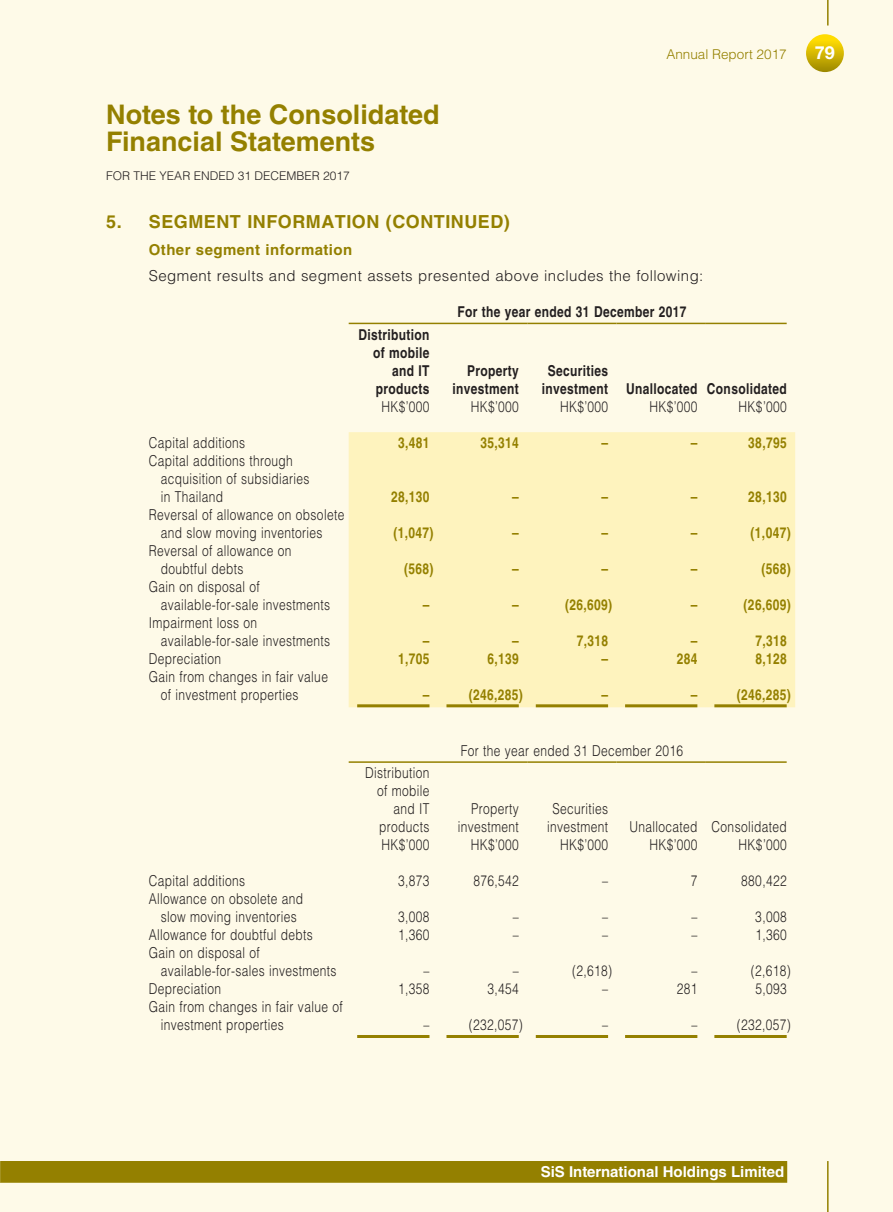
<style>
.page{position:relative;width:893px;height:1212px;background:#fefae8}
.page>*{position:absolute;margin:0;border:0;box-sizing:border-box;transform-origin:0 0}
.t1{font:700 27px/27px "Helvetica LT Std";color:#948000}
.t2{font:700 18px "Helvetica LT Std";letter-spacing:.03em;color:#948000}
.t3{font:700 18px "Helvetica Neue LT Std";color:#fff}
.t4{font:300 15px/18px "Helvetica LT Std";letter-spacing:.03em;color:#231f20;scale:.8 1}
.t5{font:700 15px "Helvetica LT Std";letter-spacing:.03em;color:#948000;scale:.8 1}
.t6{font:700 15px/18px "Helvetica LT Std";letter-spacing:.03em;color:#231f20;text-align:right;scale:.8 1}
.t7{font:300 15px "Helvetica LT Std";letter-spacing:.03em;color:#231f20}
.t8{font:700 15px "Helvetica LT Std";color:#fff}
.t9{font:700 15px "Helvetica LT Std";letter-spacing:.03em;color:#948000}
.t10{font:300 13.5px "Helvetica LT Std";color:#948000}
.t11{font:300 12px "Helvetica LT Std";color:#231f20}
</style>
<div class="page">
<div style="left:1px;top:1162px;width:785px;height:20px;background:#948000"></div>
<div style="left:0;top:1161px;width:787px;height:22px;border:2px solid #948000"></div>
<hr style="left:827px;top:1161px;width:2px;height:51px;background:#948000">
<svg style="left:0;top:1161px;width:1px;height:22px"></svg>
<div style="left:806px;top:34px;width:38px;height:38px;background:linear-gradient(to bottom,#ffe806,#a28c02);border-radius:19px"></div>
<hr style="left:827px;top:0;width:2px;height:26px;background:#948000">
<div style="left:349px;top:432px;width:446px;height:275px;background:#fef3be"></div>
<hr style="left:349px;top:323px;width:89px;height:1px;background:#948000">
<hr style="left:438px;top:323px;width:89px;height:1px;background:#948000">
<hr style="left:527px;top:323px;width:90px;height:1px;background:#948000">
<hr style="left:617px;top:323px;width:89px;height:1px;background:#948000">
<hr style="left:706px;top:323px;width:81px;height:1px;background:#948000">
<hr style="left:357px;top:704px;width:72px;height:3px;background:#948000">
<hr style="left:446px;top:704px;width:73px;height:3px;background:#948000">
<hr style="left:536px;top:704px;width:72px;height:3px;background:#948000">
<hr style="left:625px;top:704px;width:72px;height:3px;background:#948000">
<hr style="left:714px;top:704px;width:73px;height:3px;background:#948000">
<hr style="left:349px;top:761px;width:89px;height:2px;background:#948000">
<hr style="left:438px;top:761px;width:89px;height:2px;background:#948000">
<hr style="left:527px;top:761px;width:90px;height:2px;background:#948000">
<hr style="left:617px;top:761px;width:89px;height:2px;background:#948000">
<hr style="left:706px;top:761px;width:81px;height:2px;background:#948000">
<hr style="left:357px;top:1035px;width:72px;height:3px;background:#948000">
<hr style="left:446px;top:1035px;width:73px;height:3px;background:#948000">
<hr style="left:536px;top:1035px;width:72px;height:3px;background:#948000">
<hr style="left:625px;top:1035px;width:72px;height:3px;background:#948000">
<hr style="left:714px;top:1035px;width:73px;height:3px;background:#948000">
<h1 class="t1" style="left:106px;top:101px;width:335px">Notes to the Consolidated<br>Financial Statements</h1>
<p class="t10" style="left:666px;top:46px;width:122px">Annual Report 2017</p>
<p class="t3" style="left:815px;top:42px;width:21px">79</p>
<p class="t11" style="left:106px;top:168px;width:245px">FOR THE YEAR ENDED 31 DECEMBER 2017</p>
<p class="t2" style="left:106px;top:210px;width:300px">5. SEGMENT INFORMATION (continued</p>
<p class="t2" style="left:504px;top:210px;width:7px">)</p>
<p class="t9" style="left:149px;top:240px;width:205px">Other segment information</p>
<p class="t7" style="left:149px;top:266px;width:556px">Segment results and segment assets presented above includes the following:</p>
<p class="t6" style="left:458px;top:303px;width:288px">For the year ended 31 December 2017</p>
<p class="t6" style="left:358px;top:325px;width:90px">Distribution of mobile and IT products</p>
<p class="t6" style="left:452px;top:361px;width:84px">Property investment</p>
<p class="t6" style="left:542px;top:361px;width:308px;text-align:left;text-indent:6px">Securities<br>investment Unallocated Consolidated</p>
<p class="t4" style="left:381px;top:397px;width:62px">HK$’000</p>
<p class="t4" style="left:471px;top:397px;width:62px">HK$’000</p>
<p class="t4" style="left:560px;top:397px;width:62px">HK$’000</p>
<p class="t4" style="left:649px;top:397px;width:62px">HK$’000</p>
<p class="t4" style="left:739px;top:397px;width:62px">HK$’000</p>
<p class="t4" style="left:149px;top:433px;width:122px">Capital additions</p>
<p class="t5" style="left:398px;top:433px;width:41px">3,481</p>
<p class="t5" style="left:480px;top:433px;width:49px">35,314</p>
<p class="t5" style="left:601px;top:433px;width:10px">–</p>
<p class="t5" style="left:691px;top:433px;width:10px">–</p>
<p class="t5" style="left:748px;top:433px;width:49px">38,795</p>
<p class="t4" style="left:161px;top:451px;width:187px;text-indent:-12px">Capital additions through acquisition of subsidiaries in Thailand</p>
<p class="t5" style="left:391px;top:487px;width:49px">28,130</p>
<p class="t5" style="left:512px;top:487px;width:10px">–</p>
<p class="t5" style="left:601px;top:487px;width:10px">–</p>
<p class="t5" style="left:691px;top:487px;width:10px">–</p>
<p class="t5" style="left:748px;top:487px;width:49px">28,130</p>
<p class="t4" style="left:161px;top:505px;width:231px;text-indent:-12px">Reversal of allowance on obsolete and slow moving inventories</p>
<p class="t4" style="left:161px;top:541px;width:165px;text-indent:-12px">Reversal of allowance on doubtful debts</p>
<p class="t4" style="left:161px;top:577px;width:213px;text-indent:-12px">Gain on disposal of available-for-sale investments</p>
<p class="t4" style="left:161px;top:613px;width:213px;text-indent:-12px">Impairment loss on available-for-sale investments</p>
<p class="t5" style="left:393px;top:523px;width:52px">(1,047)</p>
<p class="t5" style="left:512px;top:523px;width:10px">–</p>
<p class="t5" style="left:601px;top:523px;width:10px">–</p>
<p class="t5" style="left:691px;top:523px;width:10px">–</p>
<p class="t5" style="left:751px;top:523px;width:52px">(1,047)</p>
<p class="t5" style="left:404px;top:559px;width:38px">(568)</p>
<p class="t5" style="left:512px;top:559px;width:10px">–</p>
<p class="t5" style="left:601px;top:559px;width:10px">–</p>
<p class="t5" style="left:691px;top:559px;width:10px">–</p>
<p class="t5" style="left:761px;top:559px;width:38px">(568)</p>
<p class="t5" style="left:423px;top:595px;width:10px">–</p>
<p class="t5" style="left:512px;top:595px;width:10px">–</p>
<p class="t5" style="left:565px;top:595px;width:60px">(26,609)</p>
<p class="t5" style="left:691px;top:595px;width:10px">–</p>
<p class="t5" style="left:744px;top:595px;width:60px">(26,609)</p>
<p class="t5" style="left:423px;top:631px;width:10px">–</p>
<p class="t5" style="left:512px;top:631px;width:10px">–</p>
<p class="t5" style="left:577px;top:631px;width:41px">7,318</p>
<p class="t5" style="left:691px;top:631px;width:10px">–</p>
<p class="t5" style="left:755px;top:631px;width:41px">7,318</p>
<p class="t4" style="left:149px;top:649px;width:92px">Depreciation</p>
<p class="t5" style="left:398px;top:649px;width:41px">1,705</p>
<p class="t5" style="left:487px;top:649px;width:41px">6,139</p>
<p class="t5" style="left:601px;top:649px;width:10px">–</p>
<p class="t5" style="left:677px;top:649px;width:27px">284</p>
<p class="t5" style="left:755px;top:649px;width:41px">8,128</p>
<p class="t4" style="left:161px;top:667px;width:210px;text-indent:-12px">Gain from changes in fair value of investment properties</p>
<p class="t5" style="left:423px;top:685px;width:10px">–</p>
<p class="t5" style="left:469px;top:685px;width:69px">(246,285)</p>
<p class="t5" style="left:601px;top:685px;width:10px">–</p>
<p class="t5" style="left:691px;top:685px;width:10px">–</p>
<p class="t5" style="left:737px;top:685px;width:69px">(246,285)</p>
<p class="t4" style="left:365px;top:764px;width:82px;text-align:right">Distribution of mobile and IT products</p>
<p class="t4" style="left:461px;top:741px;width:279px">For the year ended 31 December 2016</p>
<p class="t4" style="left:458px;top:800px;width:78px;text-align:right">Property investment</p>
<p class="t4" style="left:547px;top:800px;width:78px;text-align:center">Securities investment</p>
<p class="t4" style="left:629px;top:818px;width:198px">Unallocated Consolidated</p>
<p class="t4" style="left:381px;top:836px;width:62px">HK$’000</p>
<p class="t4" style="left:471px;top:836px;width:62px">HK$’000</p>
<p class="t4" style="left:560px;top:836px;width:62px">HK$’000</p>
<p class="t4" style="left:649px;top:836px;width:62px">HK$’000</p>
<p class="t4" style="left:739px;top:836px;width:62px">HK$’000</p>
<p class="t4" style="left:149px;top:872px;width:122px">Capital additions</p>
<p class="t4" style="left:398px;top:872px;width:41px">3,873</p>
<p class="t4" style="left:473px;top:872px;width:58px">876,542</p>
<p class="t4" style="left:602px;top:872px;width:9px">–</p>
<p class="t4" style="left:691px;top:872px;width:10px">7</p>
<p class="t4" style="left:741px;top:872px;width:58px">880,422</p>
<p class="t4" style="left:149px;top:890px;width:195px;text-align:center">Allowance on obsolete and slow moving inventories</p>
<p class="t4" style="left:398px;top:908px;width:41px">3,008</p>
<p class="t4" style="left:513px;top:908px;width:9px">–</p>
<p class="t4" style="left:602px;top:908px;width:9px">–</p>
<p class="t4" style="left:691px;top:908px;width:9px">–</p>
<p class="t4" style="left:755px;top:908px;width:41px">3,008</p>
<p class="t4" style="left:149px;top:926px;width:207px">Allowance for doubtful debts</p>
<p class="t4" style="left:398px;top:926px;width:41px">1,360</p>
<p class="t4" style="left:513px;top:926px;width:9px">–</p>
<p class="t4" style="left:602px;top:926px;width:9px">–</p>
<p class="t4" style="left:691px;top:926px;width:9px">–</p>
<p class="t4" style="left:755px;top:926px;width:41px">1,360</p>
<p class="t4" style="left:161px;top:944px;width:221px;text-indent:-12px">Gain on disposal of available-for-sales investments</p>
<p class="t4" style="left:423px;top:962px;width:9px">–</p>
<p class="t4" style="left:513px;top:962px;width:9px">–</p>
<p class="t4" style="left:572px;top:962px;width:52px">(2,618)</p>
<p class="t4" style="left:691px;top:962px;width:9px">–</p>
<p class="t4" style="left:751px;top:962px;width:52px">(2,618)</p>
<p class="t4" style="left:149px;top:980px;width:92px">Depreciation</p>
<p class="t4" style="left:398px;top:980px;width:41px">1,358</p>
<p class="t4" style="left:487px;top:980px;width:41px">3,454</p>
<p class="t4" style="left:602px;top:980px;width:9px">–</p>
<p class="t4" style="left:677px;top:980px;width:27px">281</p>
<p class="t4" style="left:755px;top:980px;width:41px">5,093</p>
<p class="t4" style="left:161px;top:998px;width:229px;text-indent:-12px">Gain from changes in fair value of investment properties</p>
<p class="t4" style="left:423px;top:1016px;width:9px">–</p>
<p class="t4" style="left:469px;top:1016px;width:69px">(232,057)</p>
<p class="t4" style="left:602px;top:1016px;width:9px">–</p>
<p class="t4" style="left:691px;top:1016px;width:9px">–</p>
<p class="t4" style="left:737px;top:1016px;width:69px">(232,057)</p>
<p class="t8" style="left:541px;top:1163px;width:245px">SiS International Holdings Limited</p>
</div>
